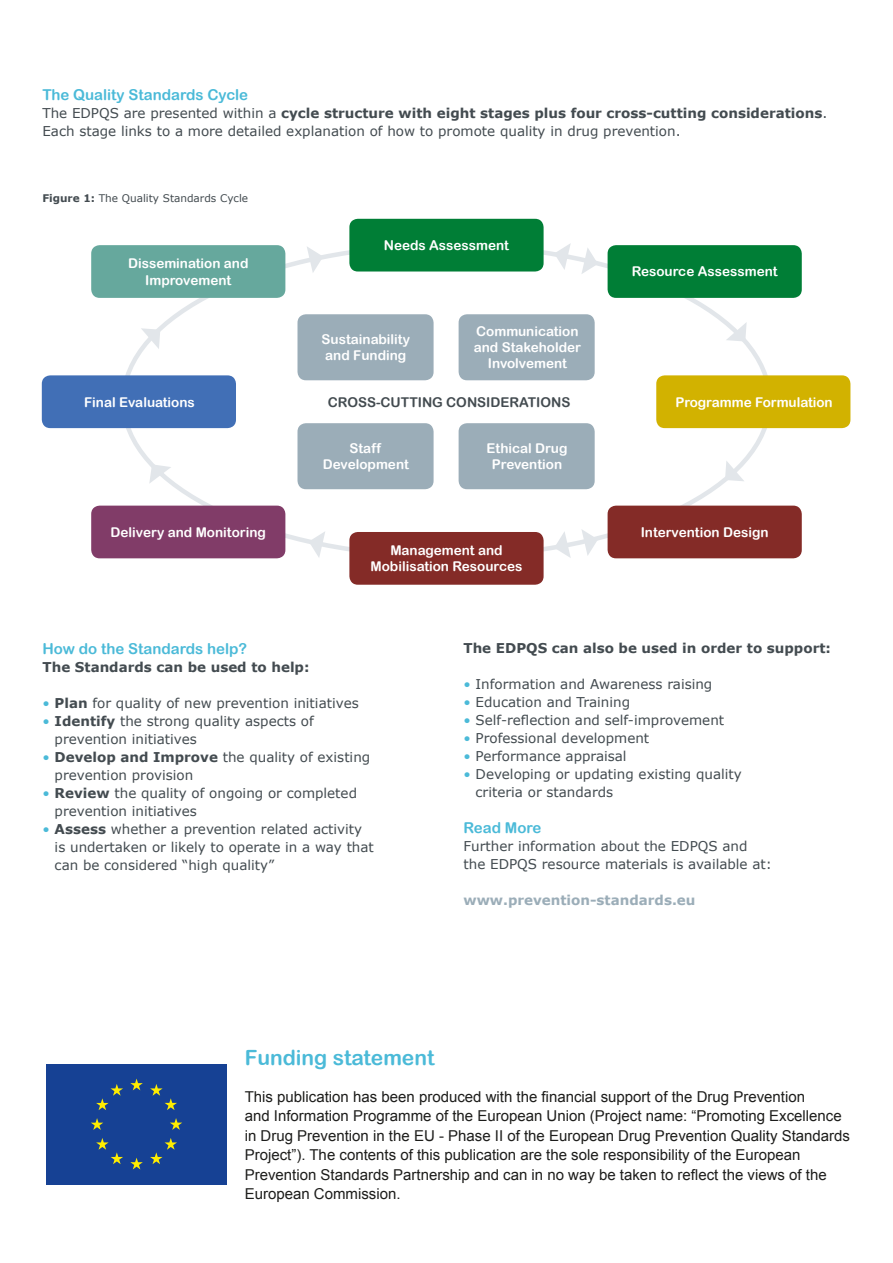
<style>
.page{position:relative;width:893px;height:1263px;background:#fff}
.page>*{position:absolute;margin:0;border:0;box-sizing:border-box;transform-origin:0 0}
.t1{font:21px "Arial Rounded MT Bold";color:#4bbad8}
.t2{font:15px/19.5px "Arial";color:#1d1d1b}
.t3{font:15px "Arial Rounded MT Bold";color:#4bbad8}
.t4{font:13.5px/18px "Verdana";color:#434b50}
.t5{font:13.5px/16.2px "Arial Rounded MT Bold";color:#fff;text-align:center}
.t6{font:700 13.5px "Verdana";color:#434b50}
.t7{font:700 13.5px "Verdana";color:#9badb8}
.t8{font:13.5px "Arial Rounded MT Bold";color:#434b50}
.t9{font:10.5px "Verdana";color:#434b50}
.s1{font-weight:700}
.s2{color:#4bbad8}
</style>
<div class="page">
<svg style="left:581px;top:248px;width:17px;height:26px"></svg>
<svg style="left:554px;top:243px;width:17px;height:27px"></svg>
<svg style="left:726px;top:322px;width:21px;height:19px"></svg>
<svg style="left:725px;top:460px;width:19px;height:21px"></svg>
<svg style="left:554px;top:532px;width:17px;height:26px"></svg>
<svg style="left:581px;top:529px;width:17px;height:27px"></svg>
<svg style="left:141px;top:328px;width:19px;height:21px"></svg>
<svg style="left:307px;top:247px;width:16px;height:25px"></svg>
<svg style="left:149px;top:464px;width:22px;height:20px"></svg>
<svg style="left:309px;top:532px;width:16px;height:25px"></svg>
<div style="left:297px;top:314px;width:137px;height:66px;background:#9badb8;border-radius:9px"></div>
<div style="left:297px;top:423px;width:137px;height:66px;background:#9badb8;border-radius:9px"></div>
<div style="left:459px;top:423px;width:136px;height:66px;background:#9badb8;border-radius:9px"></div>
<div style="left:459px;top:314px;width:136px;height:66px;background:#9badb8;border-radius:9px"></div>
<div style="left:349px;top:219px;width:195px;height:52px;background:#007e36;border-radius:9px"></div>
<div style="left:608px;top:245px;width:194px;height:53px;background:#007e36;border-radius:9px"></div>
<div style="left:656px;top:375px;width:194px;height:53px;background:#d2b200;border-radius:9px"></div>
<div style="left:608px;top:506px;width:194px;height:52px;background:#842b27;border-radius:9px"></div>
<div style="left:349px;top:532px;width:195px;height:53px;background:#842b27;border-radius:9px"></div>
<div style="left:91px;top:506px;width:194px;height:52px;background:#813c68;border-radius:9px"></div>
<div style="left:42px;top:375px;width:194px;height:53px;background:#416fb6;border-radius:9px"></div>
<div style="left:91px;top:245px;width:194px;height:53px;background:#66a89d;border-radius:9px"></div>
<div style="left:46px;top:1064px;width:181px;height:121px;background:#164194"></div>
<svg style="left:130px;top:1078px;width:13px;height:12px"></svg>
<svg style="left:96px;top:1084px;width:27px;height:26px"></svg>
<svg style="left:91px;top:1118px;width:12px;height:12px"></svg>
<svg style="left:96px;top:1138px;width:27px;height:26px"></svg>
<svg style="left:130px;top:1158px;width:13px;height:11px"></svg>
<svg style="left:150px;top:1138px;width:27px;height:26px"></svg>
<svg style="left:170px;top:1118px;width:12px;height:12px"></svg>
<svg style="left:150px;top:1084px;width:27px;height:26px"></svg>
<p class="t3" style="left:42px;top:86px;width:207px">The Quality Standards Cycle</p>
<p class="t4" style="left:42px;top:104px;width:786px">The EDPQS are presented within a <span class="s1">cycle structure with eight stages plus four cross-cutting considerations</span>.<br>Each stage links to a more detailed explanation of how to promote quality in drug prevention.</p>
<p class="t9" style="left:42px;top:191px;width:207px"><span class="s1">Figure 1:</span> The Quality Standards Cycle</p>
<p class="t5" style="left:128px;top:255px;width:122px">Dissemination and<br>Improvement</p>
<p class="t5" style="left:84px;top:394px;width:112px">Final Evaluations</p>
<p class="t5" style="left:111px;top:524px;width:157px">Delivery and Monitoring</p>
<p class="t5" style="left:384px;top:237px;width:127px">Needs Assessment</p>
<p class="t5" style="left:474px;top:323px;width:109px">Communication and Stakeholder<br>Involvement</p>
<p class="t8" style="left:328px;top:394px;width:244px">CROSS-CUTTING CONSIDERATIONS</p>
<p class="t5" style="left:322px;top:331px;width:90px;text-align:left">Sustainability and Funding</p>
<p class="t5" style="left:323px;top:440px;width:87px">Staff<br>Development</p>
<p class="t5" style="left:487px;top:440px;width:82px">Ethical Drug<br>Prevention</p>
<p class="t5" style="left:371px;top:542px;width:153px">Management and<br>Mobilisation Resources</p>
<p class="t5" style="left:632px;top:263px;width:147px">Resource Assessment</p>
<p class="t5" style="left:675px;top:394px;width:159px">Programme Formulation</p>
<p class="t5" style="left:641px;top:524px;width:129px">Intervention Design</p>
<p class="t3" style="left:43px;top:639px;width:206px">How do the Standards help?</p>
<p class="t6" style="left:43px;top:657px;width:268px">The Standards can be used to help:</p>
<p class="t4" style="left:43px;top:694px;width:318px"><span class="s2">•</span> <span class="s1">Plan</span> for quality of new prevention initiatives</p>
<p class="t4" style="left:55px;top:712px;width:261px;text-indent:-12px"><span class="s2">•</span> <span class="s1">Identify</span> the strong quality aspects of prevention initiatives</p>
<p class="t4" style="left:55px;top:748px;width:317px;text-indent:-12px"><span class="s2">•</span> <span class="s1">Develop and Improve</span> the quality of existing prevention provision</p>
<p class="t4" style="left:55px;top:784px;width:304px;text-indent:-12px"><span class="s2">•</span> <span class="s1">Review</span> the quality of ongoing or completed prevention initiatives</p>
<p class="t4" style="left:55px;top:820px;width:321px;text-indent:-12px"><span class="s2">•</span> <span class="s1">Assess</span> whether a prevention related activity is undertaken or likely to operate in a way that can be considered “high quality”</p>
<p class="t6" style="left:463px;top:639px;width:369px">The EDPQS can also be used in order to support:</p>
<p class="t4" style="left:463px;top:675px;width:250px"><span class="s2">•</span> Information and Awareness raising</p>
<p class="t4" style="left:463px;top:693px;width:168px"><span class="s2">•</span> Education and Training</p>
<p class="t4" style="left:463px;top:711px;width:262px"><span class="s2">•</span> Self-reflection and self-improvement</p>
<p class="t4" style="left:463px;top:729px;width:187px"><span class="s2">•</span> Professional development</p>
<p class="t4" style="left:463px;top:747px;width:165px"><span class="s2">•</span> Performance appraisal</p>
<p class="t4" style="left:476px;top:765px;width:268px;text-indent:-12px"><span class="s2">•</span> Developing or updating existing quality criteria or standards</p>
<p class="t3" style="left:463px;top:819px;width:80px">Read More</p>
<p class="t4" style="left:463px;top:837px;width:310px">Further information about the EDPQS and the EDPQS resource materials is available at:</p>
<p class="t7" style="left:463px;top:891px;width:233px">www.prevention-standards.eu</p>
<h1 class="t1" style="left:245px;top:1045px;width:191px">Funding statement</h1>
<p class="t2" style="left:245px;top:1087px;width:607px">This publication has been produced with the financial support of the Drug Prevention<br>and Information Programme of the European Union (Project name: “Promoting Excellence in Drug Prevention in the EU - Phase II of the European Drug Prevention Quality Standards Project”). The contents of this publication are the sole responsibility of the European Prevention Standards Partnership and can in no way be taken to reflect the views of the European Commission.</p>
</div>
